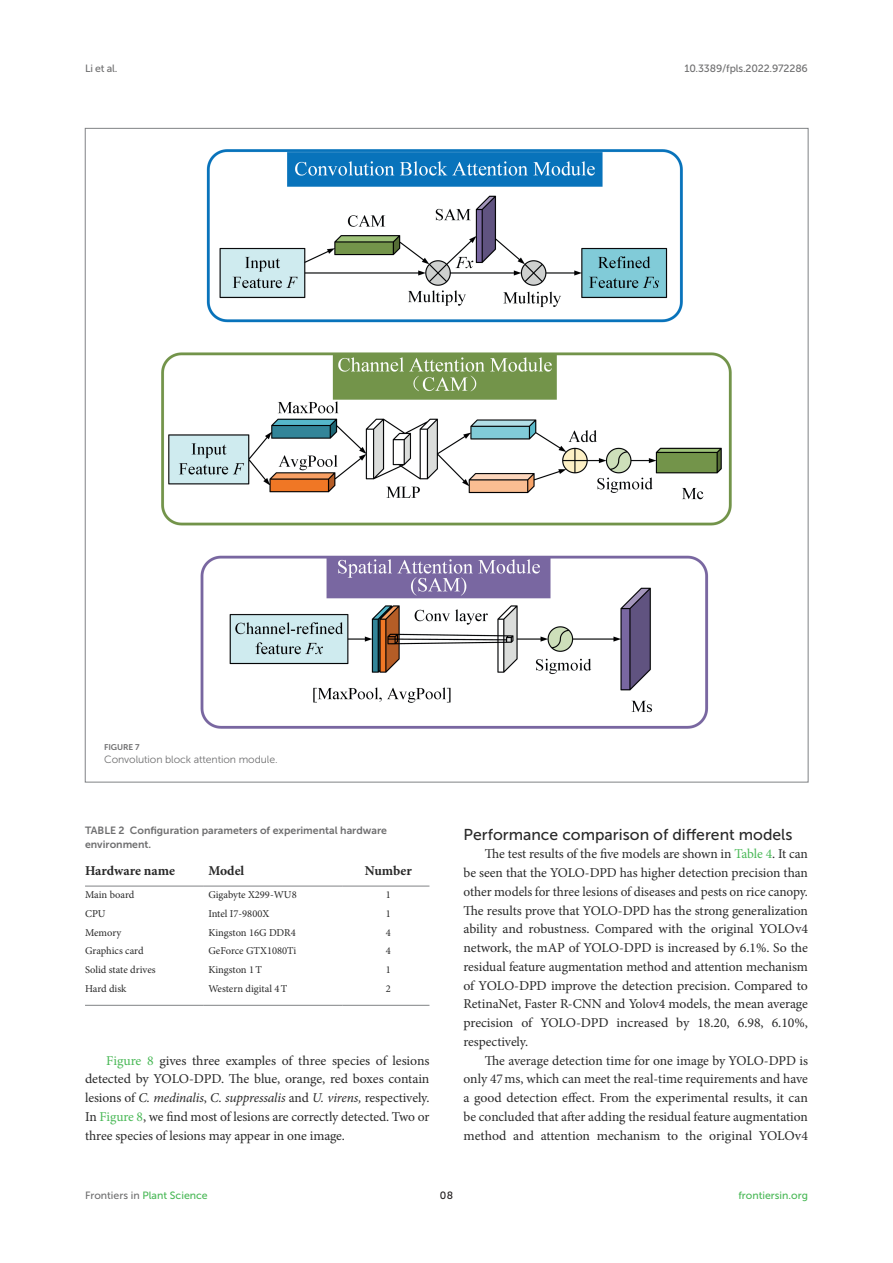
<style>
.page{position:relative;width:893px;height:1263px;background:#fff}
.page>*{position:absolute;margin:0;border:0;box-sizing:border-box;transform-origin:0 0}
.HEAD_3{font:15.75px "Museo Sans 500";color:#292929}
.TEXT_FLUSH{font:13.5px/18.8px "Minion Pro";letter-spacing:-.01em;color:#292929;text-align:justify}
.TEXT{font:13.5px/18.8px "Minion Pro";letter-spacing:-.005em;color:#292929;text-align:justify}
.TB_CH{font:700 13.5px "Minion Pro";letter-spacing:-.005em;color:#292929}
.TB_TX{font:10.5px "Minion Pro";color:#292929}
.TT{font:10.5px/13.5px "Museo Sans 700";color:#6f6f70}
.t1{font:10.5px "Museo Sans 500";color:#49b856}
.FIG_LEG{font:10.5px "Museo Sans 300";letter-spacing:-.01em;color:#6f6f70}
.t2{font:10.5px "Museo Sans 500";letter-spacing:-.015em;color:#6f6f70}
.t3{font:10.5px "Museo Sans 500";color:#231f20}
.FIG_HD{font:8.25px "Museo Sans 700";letter-spacing:-.01em;color:#6f6f70}
.s1{color:#49b856}
.s2{font-style:italic}
.s3{color:#6f6f70}
</style>
<div class="page">
<img style="left:161px;top:149px;width:571px;height:580px">
<hr style="left:204px;top:1005px;width:139px;height:1px;background:#808285">
<hr style="left:343px;top:1005px;width:86px;height:1px;background:#808285">
<hr style="left:85px;top:1005px;width:119px;height:1px;background:#808285">
<hr style="left:204px;top:886px;width:139px;height:1px;background:#808285">
<hr style="left:343px;top:886px;width:86px;height:1px;background:#808285">
<hr style="left:85px;top:886px;width:119px;height:1px;background:#808285">
<p class="t2" style="left:85px;top:63px;width:34px">Li et al.</p>
<p class="t2" style="left:684px;top:63px;width:125px">10.3389/fpls.2022.972286</p>
<p class="FIG_HD" style="left:104px;top:742px;width:37px">FIGURE 7</p>
<p class="FIG_LEG" style="left:104px;top:754px;width:175px">Convolution block attention module.</p>
<p class="TT" style="left:85px;top:824px;width:303px">TABLE 2 Configuration parameters of experimental hardware environment.</p>
<p class="TB_CH" style="left:85px;top:861px;width:91px">Hardware name</p>
<p class="TB_CH" style="left:208px;top:861px;width:38px">Model</p>
<p class="TB_CH" style="left:365px;top:861px;width:49px">Number</p>
<p class="TB_TX" style="left:85px;top:888px;width:51px">Main board</p>
<p class="TB_TX" style="left:208px;top:888px;width:90px">Gigabyte X299-WU8</p>
<p class="TB_TX" style="left:386px;top:888px;width:7px">1</p>
<p class="TB_TX" style="left:85px;top:906px;width:22px">CPU</p>
<p class="TB_TX" style="left:208px;top:906px;width:62px">Intel I7-9800X</p>
<p class="TB_TX" style="left:386px;top:906px;width:7px">1</p>
<p class="TB_TX" style="left:85px;top:925px;width:38px">Memory</p>
<p class="TB_TX" style="left:208px;top:925px;width:89px">Kingston 16G DDR4</p>
<p class="TB_TX" style="left:386px;top:925px;width:7px">4</p>
<p class="TB_TX" style="left:85px;top:944px;width:60px">Graphics card</p>
<p class="TB_TX" style="left:208px;top:944px;width:90px">GeForce GTX1080Ti</p>
<p class="TB_TX" style="left:386px;top:944px;width:7px">4</p>
<p class="TB_TX" style="left:85px;top:963px;width:72px">Solid state drives</p>
<p class="TB_TX" style="left:208px;top:963px;width:55px">Kingston 1T</p>
<p class="TB_TX" style="left:386px;top:963px;width:7px">1</p>
<p class="TB_TX" style="left:85px;top:981px;width:43px">Hard disk</p>
<p class="TB_TX" style="left:208px;top:981px;width:80px">Western digital 4T</p>
<p class="TB_TX" style="left:386px;top:981px;width:7px">2</p>
<p class="TEXT" style="left:85px;top:1051px;width:346px;text-indent:21px"><span class="s1">Figure 8</span> gives three examples of three species of lesions detected by YOLO-DPD. The blue, orange, red boxes contain lesions of <span class="s2">C. medinalis</span>, <span class="s2">C. suppressalis</span> and <span class="s2">U. virens,</span> respectively.<br>In <span class="s1">Figure 8</span>, we find most of lesions are correctly detected. Two or three species of lesions may appear in one image.</p>
<p class="HEAD_3" style="left:463px;top:825px;width:330px">Performance comparison of different models</p>
<p class="TEXT_FLUSH" style="left:463px;top:845px;width:346px;text-indent:21px">The test results of the five models are shown in <span class="s1">Table 4</span>. It can be seen that the YOLO-DPD has higher detection precision than other models for three lesions of diseases and pests on rice canopy.<br>The results prove that YOLO-DPD has the strong generalization ability and robustness. Compared with the original YOLOv4 network, the mAP of YOLO-DPD is increased by 6.1%. So the residual feature augmentation method and attention mechanism of YOLO-DPD improve the detection precision. Compared to RetinaNet, Faster R-CNN and Yolov4 models, the mean average precision of YOLO-DPD increased by 18.20, 6.98, 6.10%, respectively.</p>
<p class="TEXT" style="left:463px;top:1051px;width:346px;text-indent:21px">The average detection time for one image by YOLO-DPD is only 47ms, which can meet the real-time requirements and have a good detection effect. From the experimental results, it can be concluded that after adding the residual feature augmentation method and attention mechanism to the original YOLOv4</p>
<p class="t1" style="left:85px;top:1190px;width:124px"><span class="s3">Frontiers in</span> Plant Science</p>
<p class="t3" style="left:440px;top:1190px;width:15px">08</p>
<p class="t1" style="left:738px;top:1190px;width:71px">frontiersin.org</p>
</div>
